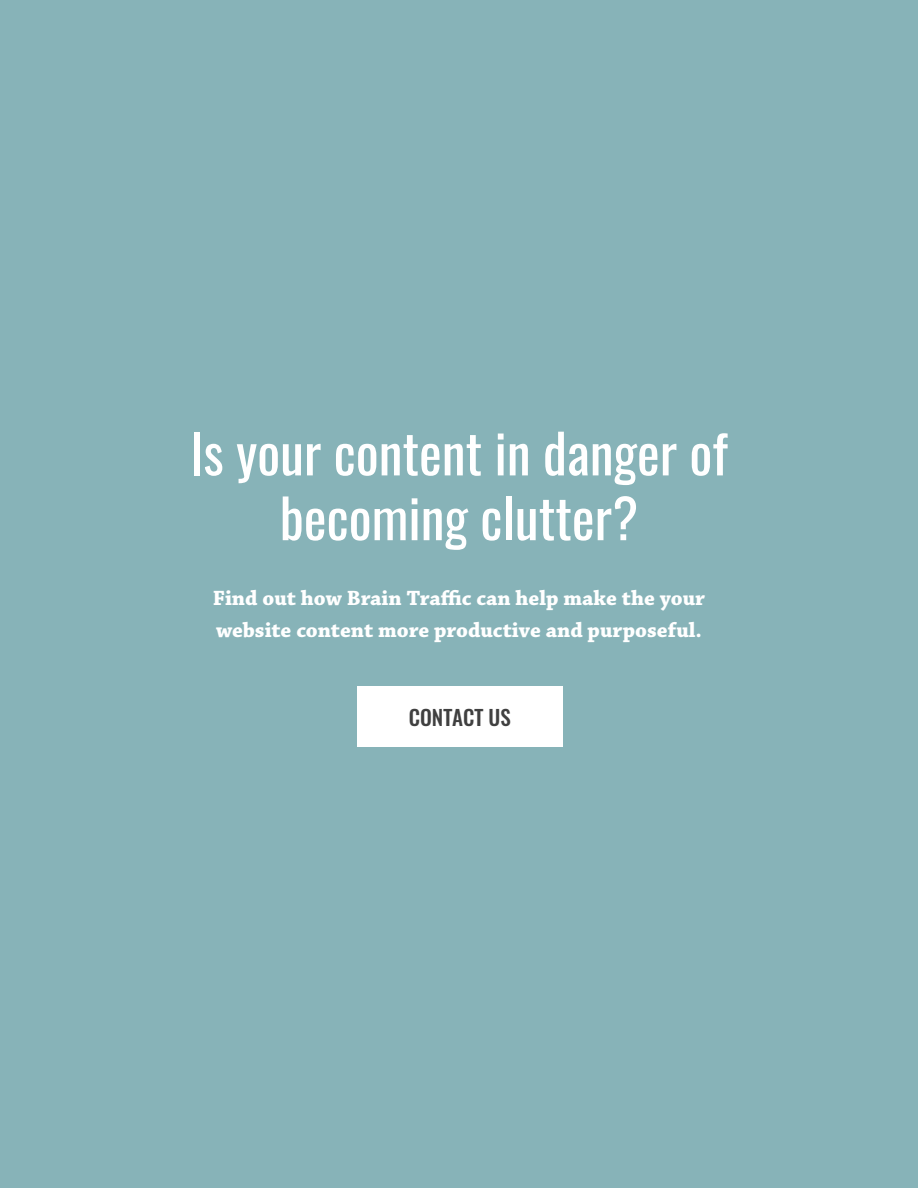
<style>
.page{position:relative;width:918px;height:1188px;background:#87b3b8}
.page>*{position:absolute;margin:0;border:0;box-sizing:border-box;transform-origin:0 0}
.t1{font:54px/64.8px "Oswald";color:#fff;text-align:center}
.t2{font:700 21.75px/31.5px "Chaparral Pro";color:#fff}
.t3{font:500 21px "Oswald";color:#404040}
</style>
<div class="page">
<div style="left:357px;top:686px;width:205px;height:60px;background:#fff"></div>
<h1 class="t1" style="left:190px;top:416px;width:539px">Is your content in danger of becoming clutter?</h1>
<p class="t2" style="left:213px;top:583px;width:494px">Find out how Brain Traffic can help make the your website content more productive and purposeful.</p>
<p class="t3" style="left:409px;top:706px;width:103px">CONTACT US</p>
</div>
